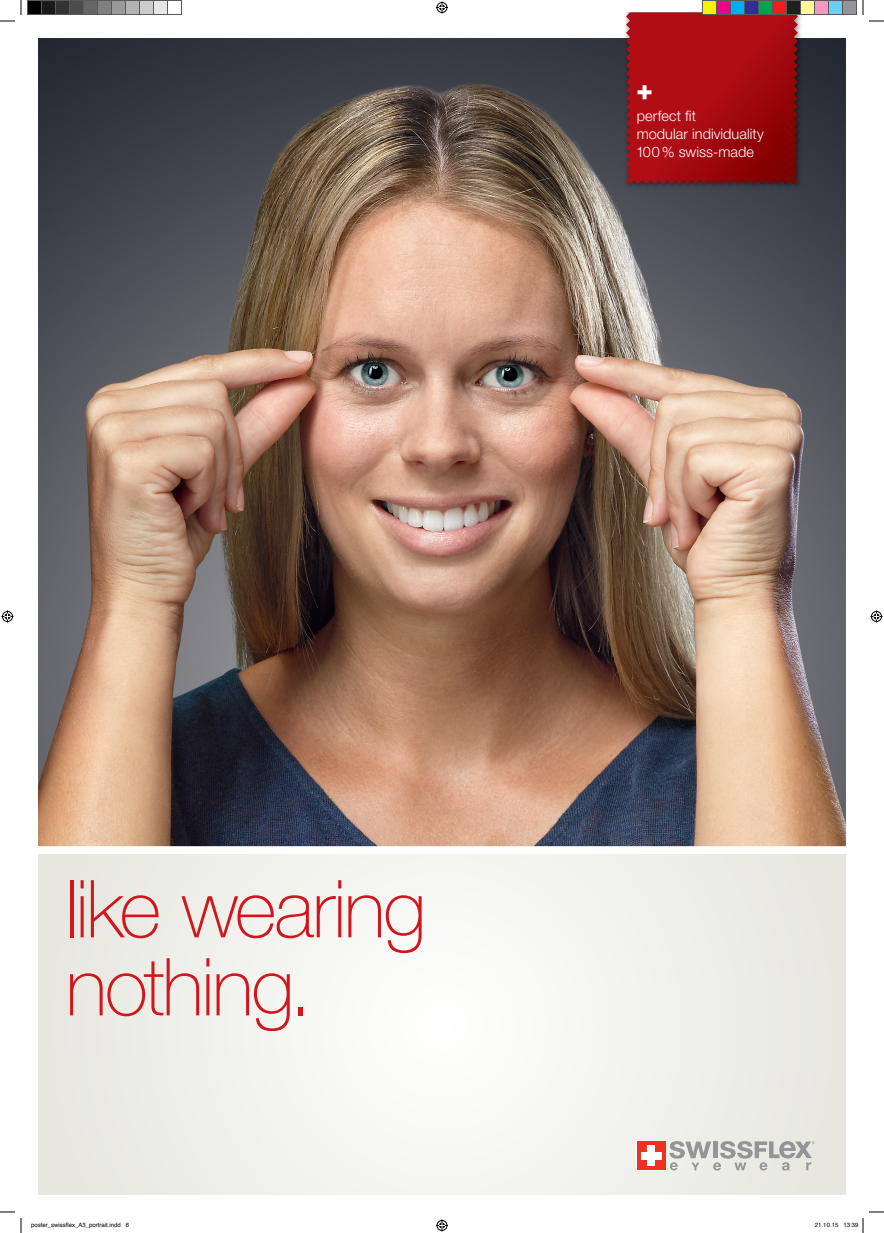
<style>
.page{position:relative;width:884px;height:1233px;background:#fff}
.page>*{position:absolute;margin:0;border:0;box-sizing:border-box;transform-origin:0 0}
.t1{font:100 80px/78px "Helvetica Neue LT Std";letter-spacing:-.03em;color:#d2161e}
.t2{font:300 14.5px/18px "Helvetica Neue LT Std";letter-spacing:.005em;color:#fff}
.t3{font:6px "Helvetica";color:#000}
</style>
<div class="page">
<div style="left:38px;top:854px;width:808px;height:341px;background:linear-gradient(to right,#f1f1ed,#f1f1ed)"></div>
<svg style="left:636px;top:1141px;width:30px;height:29px"></svg>
<div style="left:637px;top:1141px;width:28px;height:29px;background:#ef3122"></div>
<div style="left:647px;top:1145px;width:8px;height:21px;background:#fff"></div>
<div style="left:641px;top:1152px;width:20px;height:7px;background:#fff"></div>
<svg style="left:669px;top:1141px;width:146px;height:29px"></svg>
<img style="left:38px;top:38px;width:808px;height:808px">
<img style="left:623px;top:12px;width:181px;height:178px">
<svg style="left:626px;top:12px;width:172px;height:172px"></svg>
<svg style="left:0;top:1211px;width:15px;height:1px"></svg>
<svg style="left:869px;top:1211px;width:15px;height:1px"></svg>
<svg style="left:0;top:0;width:22px;height:22px"></svg>
<svg style="left:20px;top:1218px;width:2px;height:15px"></svg>
<svg style="left:862px;top:0;width:22px;height:22px"></svg>
<svg style="left:436px;top:1px;width:12px;height:12px"></svg>
<svg style="left:436px;top:1219px;width:12px;height:12px"></svg>
<svg style="left:2px;top:610px;width:12px;height:12px"></svg>
<svg style="left:870px;top:610px;width:12px;height:12px"></svg>
<div style="left:28px;top:0;width:14px;height:14px;background:#000"></div>
<div style="left:27px;top:0;width:15px;height:15px;border:1px solid #595959"></div>
<div style="left:42px;top:0;width:14px;height:14px;background:#1a1a1a"></div>
<div style="left:41px;top:0;width:15px;height:15px;border:1px solid #595959"></div>
<div style="left:56px;top:0;width:14px;height:14px;background:#333"></div>
<div style="left:55px;top:0;width:15px;height:15px;border:1px solid #595959"></div>
<div style="left:70px;top:0;width:14px;height:14px;background:#4d4d4d"></div>
<div style="left:69px;top:0;width:15px;height:15px;border:1px solid #595959"></div>
<div style="left:84px;top:0;width:14px;height:14px;background:#666"></div>
<div style="left:83px;top:0;width:15px;height:15px;border:1px solid #595959"></div>
<div style="left:98px;top:0;width:14px;height:14px;background:#808080"></div>
<div style="left:97px;top:0;width:15px;height:15px;border:1px solid #595959"></div>
<div style="left:112px;top:0;width:14px;height:14px;background:#999"></div>
<div style="left:111px;top:0;width:15px;height:15px;border:1px solid #595959"></div>
<div style="left:126px;top:0;width:14px;height:14px;background:#b3b3b3"></div>
<div style="left:125px;top:0;width:15px;height:15px;border:1px solid #595959"></div>
<div style="left:140px;top:0;width:14px;height:14px;background:#ccc"></div>
<div style="left:139px;top:0;width:15px;height:15px;border:1px solid #595959"></div>
<div style="left:154px;top:0;width:14px;height:14px;background:#e6e6e6"></div>
<div style="left:153px;top:0;width:15px;height:15px;border:1px solid #595959"></div>
<div style="left:167px;top:0;width:15px;height:15px;border:1px solid #595959"></div>
<div style="left:702px;top:0;width:14px;height:14px;background:#fff101"></div>
<div style="left:702px;top:0;width:15px;height:15px;border:1px solid #595959"></div>
<div style="left:716px;top:0;width:14px;height:14px;background:#ed028c"></div>
<div style="left:716px;top:0;width:15px;height:15px;border:1px solid #595959"></div>
<div style="left:730px;top:0;width:14px;height:14px;background:#00aeef"></div>
<div style="left:730px;top:0;width:15px;height:15px;border:1px solid #595959"></div>
<div style="left:744px;top:0;width:14px;height:14px;background:#2e3092"></div>
<div style="left:744px;top:0;width:15px;height:15px;border:1px solid #595959"></div>
<div style="left:758px;top:0;width:14px;height:14px;background:#00a54f"></div>
<div style="left:758px;top:0;width:15px;height:15px;border:1px solid #595959"></div>
<div style="left:772px;top:0;width:14px;height:14px;background:#ee1d23"></div>
<div style="left:772px;top:0;width:15px;height:15px;border:1px solid #595959"></div>
<div style="left:786px;top:0;width:14px;height:14px;background:#231f20"></div>
<div style="left:786px;top:0;width:15px;height:15px;border:1px solid #595959"></div>
<div style="left:800px;top:0;width:14px;height:14px;background:#fff79a"></div>
<div style="left:800px;top:0;width:15px;height:15px;border:1px solid #595959"></div>
<div style="left:814px;top:0;width:14px;height:14px;background:#f499c2"></div>
<div style="left:814px;top:0;width:15px;height:15px;border:1px solid #595959"></div>
<div style="left:828px;top:0;width:14px;height:14px;background:#6bcff6"></div>
<div style="left:828px;top:0;width:15px;height:15px;border:1px solid #595959"></div>
<div style="left:842px;top:0;width:14px;height:14px;background:#939598"></div>
<div style="left:842px;top:0;width:15px;height:15px;border:1px solid #595959"></div>
<svg style="left:862px;top:1218px;width:2px;height:15px"></svg>
<h2 class="t2" style="left:636px;top:106px;width:129px">perfect fit<br>modular individuality<br>100 % swiss-made</h2>
<h1 class="t1" style="left:65px;top:869px;width:363px">like wearing nothing.</h1>
<p class="t3" style="left:31px;top:1220px;width:100px">poster_swissflex_A3_portrait.indd 6</p>
<p class="t3" style="left:815px;top:1220px;width:45px">21.10.15 13:39</p>
</div>
